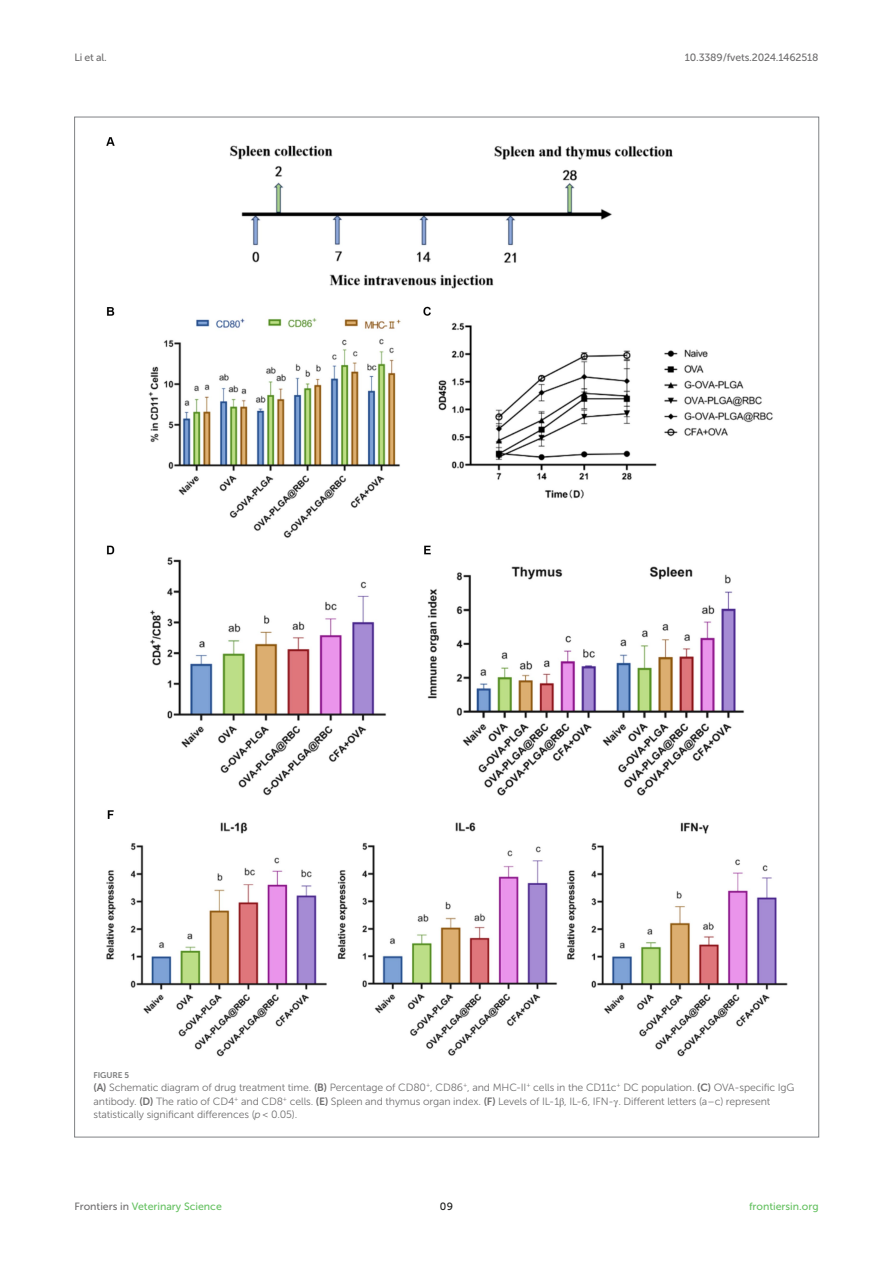
<style>
.page{position:relative;width:893px;height:1263px;background:#fff}
.page>*{position:absolute;margin:0;border:0;box-sizing:border-box;transform-origin:0 0}
.FIG_LEG{font:10.5px/13.5px "Museo Sans 300";letter-spacing:-.01em;color:#706f70}
.t1{font:10.5px "Museo Sans 500";color:#65c161}
.t2{font:10.5px "Museo Sans 500";letter-spacing:-.015em;color:#706f70}
.t3{font:10.5px "Museo Sans 500";color:#1b1c1b}
.FIG_HD{font:8.25px "Museo Sans 700";letter-spacing:-.01em;color:#7e7f7f}
.s1{font-family:"Museo Sans 700"}
.s2{font-family:"STIX General"}
.s3{font-style:italic}
.s4{color:#706f70}
</style>
<div class="page">
<img style="left:106px;top:137px;width:682px;height:920px">
<p class="t2" style="left:74px;top:51px;width:34px">Li et al.</p>
<p class="t2" style="left:685px;top:51px;width:135px">10.3389/fvets.2024.1462518</p>
<p class="FIG_HD" style="left:94px;top:1070px;width:37px">FIGURE 5</p>
<p class="FIG_LEG" style="left:94px;top:1081px;width:702px"><span class="s1">(A)</span> Schematic diagram of drug treatment time. <span class="s1">(B)</span> Percentage of CD80<sup>+</sup>, CD86<sup>+</sup>, and MHC-II<sup>+</sup> cells in the CD11c<sup>+</sup> DC population. <span class="s1">(C)</span> OVA-specific IgG antibody. <span class="s1">(D)</span> The ratio of CD4<sup>+</sup> and CD8<sup>+</sup> cells. <span class="s1">(E)</span> Spleen and thymus organ index. <span class="s1">(F)</span> Levels of IL-1<span class="s2">β</span>, IL-6, IFN-<span class="s2">γ</span>. Different letters (a–c) represent statistically significant differences (<span class="s3">p &lt;</span> 0.05).</p>
<p class="t1" style="left:74px;top:1200px;width:149px"><span class="s4">Frontiers in</span> Veterinary Science</p>
<p class="t3" style="left:440px;top:1200px;width:15px">09</p>
<p class="t1" style="left:749px;top:1200px;width:71px">frontiersin.org</p>
</div>
